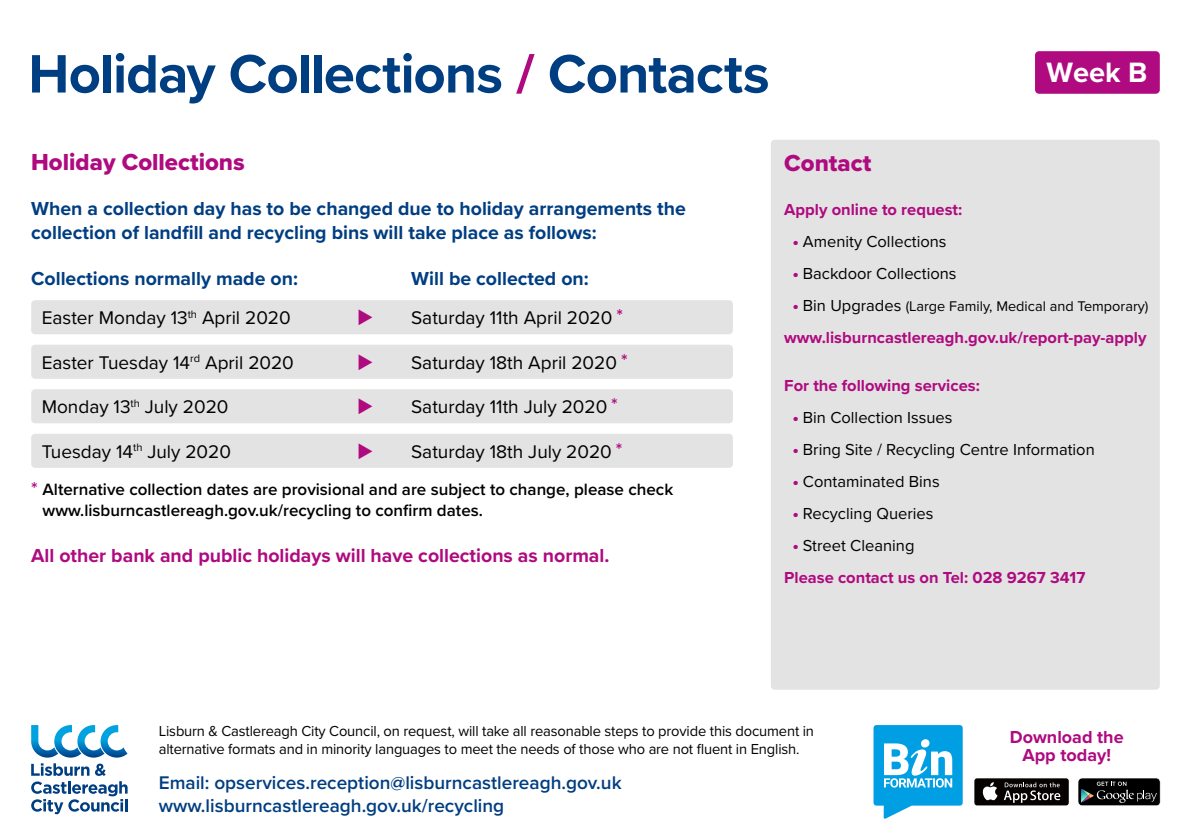
<style>
.page{position:relative;width:1191px;height:840px;background:#fff}
.page>*{position:absolute;margin:0;border:0;box-sizing:border-box;transform-origin:0 0}
.t1{font:700 56px "Proxima Nova";letter-spacing:-.015em;color:#003e82}
.t2{font:700 29px "Proxima Nova";color:#fff}
.t3{font:24px "Proxima Nova Extrabld";color:#af0a7f}
.t4{font:700 19.6px/23.4px "Proxima Nova";color:#003e82}
.t5{font:700 19.6px "Proxima Nova";color:#af0a7f}
.t6{font:19px "Proxima Nova";color:#000}
.t7{font:600 19px/22.8px "Proxima Nova";color:#003e82}
.t8{font:700 18px/18px "Proxima Nova";color:#af0a7f;text-align:center}
.t9{font:600 17px/20.4px "Proxima Nova";color:#000}
.t10{font:700 16.4px/32px "Proxima Nova";color:#af0a7f}
.t11{font:16.4px "Proxima Nova";color:#000}
.t12{font:15px/18px "Proxima Nova";letter-spacing:-.01em;color:#000}
.t13{font:14.4px "Proxima Nova";color:#000}
.s1{color:#af0a7f}
.s2{font-weight:600;color:#af0a7f}
.s3{font-size:19px;color:#af0a7f}
.s4{font-weight:900;color:#af0a7f}
.s5{font-weight:900;font-size:16.4px;color:#af0a7f}
.s6{font-size:16.4px}
.s7{font-weight:900}
.s8{font-weight:400;color:#000}
</style>
<div class="page">
<div style="left:1035px;top:51px;width:124px;height:43px;background:#af0a7f;border-radius:4px"></div>
<div style="left:31px;top:300px;width:702px;height:34px;background:#e3e3e3;border-radius:4px"></div>
<div style="left:31px;top:344px;width:702px;height:34px;background:#e3e3e3;border-radius:4px"></div>
<div style="left:31px;top:389px;width:702px;height:34px;background:#e3e3e3;border-radius:4px"></div>
<div style="left:31px;top:433px;width:702px;height:34px;background:#e3e3e3;border-radius:4px"></div>
<svg style="left:31px;top:725px;width:97px;height:88px"></svg>
<svg style="left:873px;top:725px;width:89px;height:93px"></svg>
<div style="left:974px;top:777px;width:94px;height:28px;background:#050200;border-radius:3px"></div>
<svg style="left:982px;top:782px;width:15px;height:17px"></svg>
<svg style="left:1003px;top:782px;width:57px;height:20px"></svg>
<svg style="left:1078px;top:778px;width:82px;height:27px;background:#212222"></svg>
<div style="left:771px;top:140px;width:388px;height:549px;background:#e3e3e3;border-radius:4px"></div>
<h1 class="t1" style="left:28px;top:32px;width:743px">Holiday Collections <span class="s1">/</span> Contacts</h1>
<h2 class="t2" style="left:1046px;top:51px;width:102px">Week B</h2>
<p class="t3" style="left:31px;top:144px;width:215px">Holiday Collections</p>
<p class="t4" style="left:31px;top:197px;width:656px">When a collection day has to be changed due to holiday arrangements the collection of landfill and recycling bins will take place as follows:</p>
<p class="t4" style="left:31px;top:266px;width:268px">Collections normally made on:</p>
<p class="t4" style="left:411px;top:266px;width:179px">Will be collected on:</p>
<p class="t6" style="left:42px;top:303px;width:250px">Easter Monday 13<sup>th</sup> April 2020</p>
<p class="t6" style="left:357px;top:303px;width:267px"><span class="s1">◆</span> Saturday 11th April 2020 <span class="s2">*</span></p>
<p class="t6" style="left:42px;top:348px;width:254px">Easter Tuesday 14<sup>rd</sup> April 2020</p>
<p class="t6" style="left:357px;top:348px;width:272px"><span class="s1">◆</span> Saturday 18th April 2020 <span class="s2">*</span></p>
<p class="t6" style="left:42px;top:392px;width:188px">Monday 13<sup>th</sup> July 2020</p>
<p class="t6" style="left:357px;top:392px;width:262px"><span class="s1">◆</span> Saturday 11th July 2020 <span class="s2">*</span></p>
<p class="t6" style="left:42px;top:437px;width:191px">Tuesday 14<sup>th</sup> July 2020</p>
<p class="t6" style="left:357px;top:437px;width:267px"><span class="s1">◆</span> Saturday 18th July 2020 <span class="s2">*</span></p>
<p class="t9" style="left:43px;top:478px;width:632px;text-indent:-11px"><span class="s3">*</span> Alternative collection dates are provisional and are subject to change, please check www.lisburncastlereagh.gov.uk/recycling to confirm dates.</p>
<p class="t5" style="left:31px;top:540px;width:580px">All other bank and public holidays will have collections as normal.</p>
<p class="t3" style="left:784px;top:145px;width:89px">Contact</p>
<p class="t10" style="left:784px;top:193px;width:179px">Apply online to request:</p>
<p class="t11" style="left:792px;top:229px;width:155px"><span class="s4">•</span> Amenity Collections</p>
<p class="t11" style="left:792px;top:261px;width:165px"><span class="s4">•</span> Backdoor Collections</p>
<p class="t13" style="left:792px;top:296px;width:357px"><span class="s5">•</span> <span class="s6">Bin Upgrades</span> (Large Family, Medical and Temporary)</p>
<p class="t10" style="left:784px;top:321px;width:364px">www.lisburncastlereagh.gov.uk/report-pay-apply</p>
<p class="t10" style="left:784px;top:369px;width:197px">For the following services:</p>
<p class="t11" style="left:792px;top:405px;width:161px"><span class="s4">•</span> Bin Collection Issues</p>
<p class="t11" style="left:792px;top:437px;width:303px"><span class="s4">•</span> Bring Site / Recycling Centre Information</p>
<p class="t11" style="left:792px;top:469px;width:148px"><span class="s4">•</span> Contaminated Bins</p>
<p class="t11" style="left:792px;top:501px;width:142px"><span class="s4">•</span> Recycling Queries</p>
<p class="t10" style="left:784px;top:529px;width:302px;text-indent:8px"><span class="s7">•</span> <span class="s8">Street Cleaning<br></span>Please contact us on Tel: 028 9267 3417</p>
<p class="t12" style="left:159px;top:720px;width:657px">Lisburn &amp; Castlereagh City Council, on request, will take all reasonable steps to provide this document in alternative formats and in minority languages to meet the needs of those who are not fluent in English.</p>
<p class="t8" style="left:1009px;top:727px;width:115px">Download the<br>App today!</p>
<p class="t7" style="left:159px;top:770px;width:464px">Email: opservices.reception@lisburncastlereagh.gov.uk www.lisburncastlereagh.gov.uk/recycling</p>
</div>
